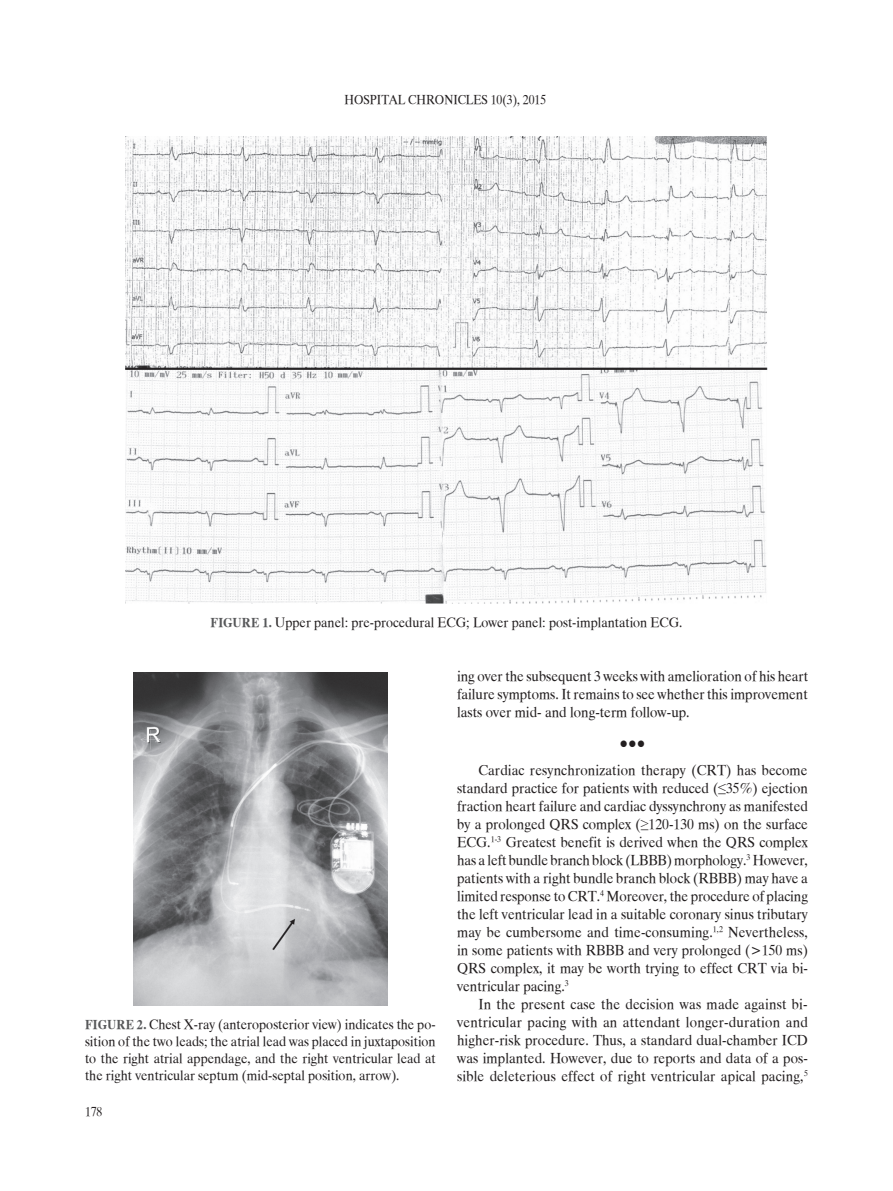
<style>
.page{position:relative;width:893px;height:1191px;background:#fff}
.page>*{position:absolute;margin:0;border:0;box-sizing:border-box;transform-origin:0 0}
.t1{font:15px/18px "UB Times";color:#231f20;text-align:justify;scale:.95 1}
.t2{font:15px "Book Antiqua";color:#231f20;scale:.95 1}
.t3{font:14.25px/17.1px "UB Times";color:#231f20;text-align:justify;scale:.95 1}
.t4{font:13.5px "UB Times";color:#231f20;scale:.9 1}
.s1{font-family:"UB Times Bold";font-size:13.5px;color:#57585a}
.s2{font-family:"Times New Roman"}
</style>
<div class="page">
<img style="left:126px;top:136px;width:641px;height:467px">
<img style="left:134px;top:672px;width:253px;height:333px">
<p class="t4" style="left:345px;top:92px;width:225px">HOSPITAL CHRONICLES 10(3), 2015</p>
<p class="t3" style="left:211px;top:614px;width:498px"><span class="s1">FIGURE 1.</span> Upper panel: pre-procedural ECG; Lower panel: post-implantation ECG.</p>
<p class="t3" style="left:85px;top:1016px;width:371px"><span class="s1">FIGURE 2.</span> Chest X-ray (anteroposterior view) indicates the po&shy;sition of the two leads; the atrial lead was placed in juxtaposition to the right atrial appendage, and the right ventricular lead at the right ventricular septum (mid-septal position, arrow).</p>
<p class="t4" style="left:85px;top:1104px;width:21px">178</p>
<p class="t1" style="left:457px;top:668px;width:371px">ing over the subsequent 3 weeks with amelioration of his heart failure symptoms. It remains to see whether this improvement lasts over mid- and long-term follow-up.</p>
<p class="t2" style="left:620px;top:732px;width:29px">●●●</p>
<p class="t1" style="left:457px;top:761px;width:371px;text-indent:21px">Cardiac resynchronization therapy (CRT) has become standard practice for patients with reduced (<span class="s2">≤</span>35%) ejection fraction heart failure and cardiac dyssynchrony as manifested by a prolonged QRS complex (<span class="s2">≥</span>120-130 ms) on the surface ECG.<sup>1-3</sup> Greatest benefit is derived when the QRS complex has a left bundle branch block (LBBB) morphology.<sup>3</sup> However, patients with a right bundle branch block (RBBB) may have a limited response to CRT.<sup>4</sup> Moreover, the procedure of placing the left ventricular lead in a suitable coronary sinus tributary may be cumbersome and time-consuming.<sup>1,2</sup> Nevertheless, in some patients with RBBB and very prolonged (&gt;150 ms)<br>QRS complex, it may be worth trying to effect CRT via bi&shy;ventricular pacing.<sup>3</sup></p>
<p class="t1" style="left:457px;top:995px;width:371px;text-indent:21px">In the present case the decision was made against bi&shy;ventricular pacing with an attendant longer-duration and higher-risk procedure. Thus, a standard dual-chamber ICD was implanted. However, due to reports and data of a pos&shy;sible deleterious effect of right ventricular apical pacing,<sup>5</sup></p>
</div>
